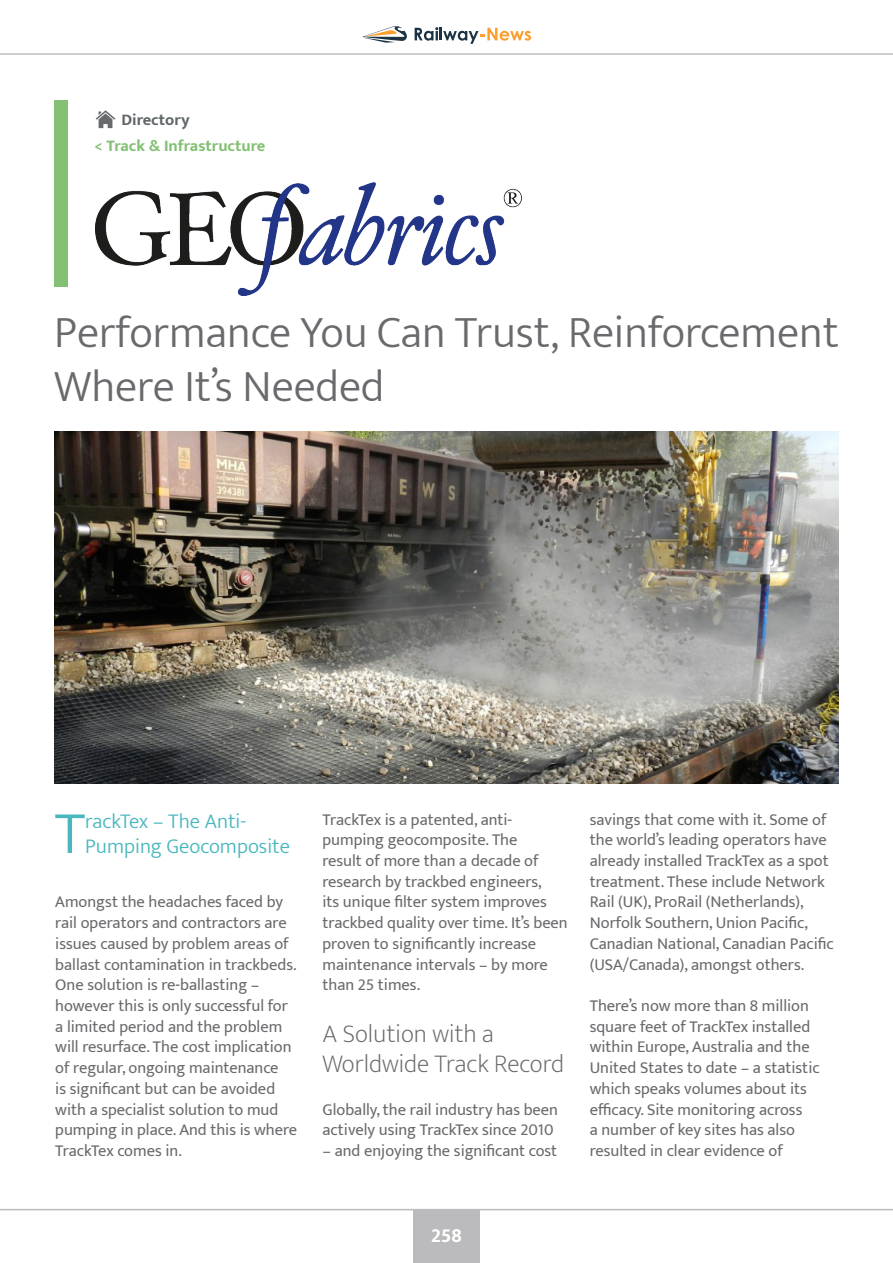
<style>
.page{position:relative;width:893px;height:1263px;background:#fff}
.page>*{position:absolute;margin:0;border:0;box-sizing:border-box;transform-origin:0 0}
.t1{font:300 61.05px "Mukta";color:#49b7be}
.t2{font:300 45px/54px "Mukta";color:#696a6d}
.t3{font:200 25.5px/30.6px "Mukta";color:#696a6d}
.t4{font:300 21px/25.2px "Mukta";color:#49b7be}
.t5{font:700 21px "Mukta Mahee";color:#fff}
.t6{font:16.5px/20.7px "Mukta";color:#696a6d}
.t7{font:700 16.5px "Mukta";color:#83c074}
.t8{font:700 16.5px "Mukta";color:#606669}
</style>
<div class="page">
<img style="left:95px;top:110px;width:21px;height:19px">
<div style="left:54px;top:100px;width:13px;height:186px;background:#83c074"></div>
<img style="left:54px;top:431px;width:785px;height:352px">
<img style="left:96px;top:183px;width:426px;height:113px">
<svg style="left:362px;top:26px;width:45px;height:17px"></svg>
<svg style="left:415px;top:27px;width:116px;height:17px"></svg>
<hr style="left:0;top:1209px;width:893px;height:1px;background:#bbbbbd">
<div style="left:413px;top:1209px;width:67px;height:54px;background:#bbbbbd"></div>
<hr style="left:0;top:53px;width:893px;height:2px;background:#bbbdbe">
<p class="t8" style="left:121px;top:110px;width:70px">Directory</p>
<p class="t7" style="left:95px;top:136px;width:172px">&lt; Track &amp; Infrastructure</p>
<p class="t2" style="left:54px;top:304px;width:786px">Performance You Can Trust, Reinforcement<br>Where It’s Needed</p>
<p class="t1" style="left:55px;top:796px;width:32px">T</p>
<p class="t4" style="left:85px;top:808px;width:206px">rackTex – The Anti-<br>Pumping Geocomposite</p>
<p class="t6" style="left:55px;top:891px;width:243px">Amongst the headaches faced by rail operators and contractors are issues caused by problem areas of ballast contamination in trackbeds.<br>One solution is re-ballasting – however this is only successful for a limited period and the problem will resurface. The cost implication of regular, ongoing maintenance<br>is significant but can be avoided with a specialist solution to mud pumping in place. And this is where<br>TrackTex comes in.</p>
<p class="t6" style="left:322px;top:809px;width:247px">TrackTex is a patented, anti&shy;pumping geocomposite. The<br>result of more than a decade of research by trackbed engineers,<br>its unique filter system improves trackbed quality over time. It’s been proven to significantly increase maintenance intervals – by more than 25 times.</p>
<p class="t3" style="left:322px;top:1018px;width:243px">A Solution with a<br>Worldwide Track Record</p>
<p class="t6" style="left:322px;top:1098px;width:237px">Globally, the rail industry has been actively using TrackTex since 2010</p>
<p class="t6" style="left:322px;top:1140px;width:236px">– and enjoying the significant cost</p>
<p class="t6" style="left:590px;top:809px;width:246px">savings that come with it. Some of the world’s leading operators have already installed TrackTex as a spot treatment. These include Network Rail (UK), ProRail (Netherlands), Norfolk Southern, Union Pacific, Canadian National, Canadian Pacific (USA/Canada), amongst others.</p>
<p class="t6" style="left:590px;top:995px;width:231px">There’s now more than 8 million square feet of TrackTex installed within Europe, Australia and the<br>United States to date – a statistic which speaks volumes about its efficacy. Site monitoring across<br>a number of key sites has also resulted in clear evidence of</p>
<p class="t5" style="left:431px;top:1222px;width:32px">258</p>
</div>
